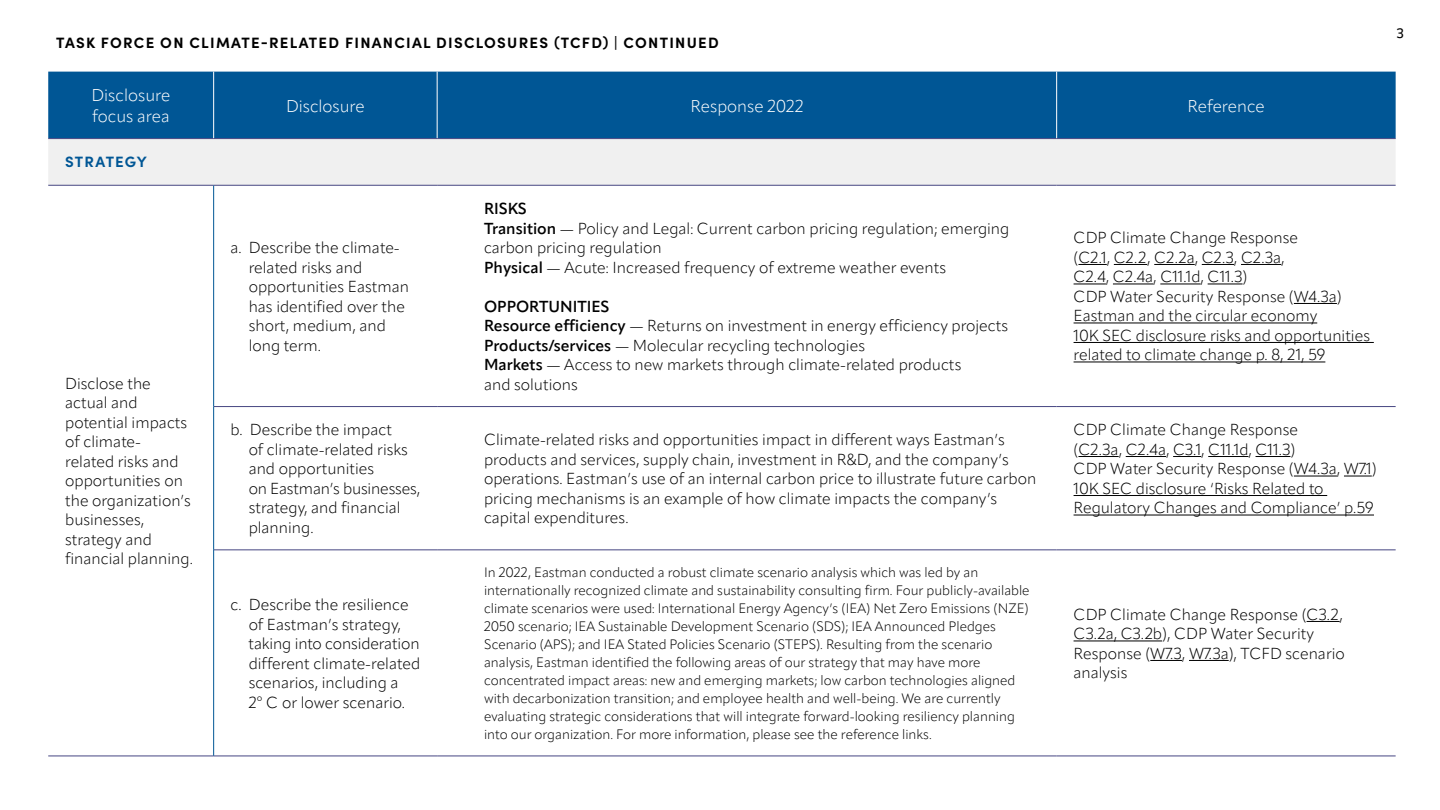
<style>
.page{position:relative;width:1440px;height:810px;background:#fff}
.page>*{position:absolute;margin:0;border:0;box-sizing:border-box;transform-origin:0 0}
.t1{font:300 16.95px/20.3px "Apparat";color:#fff}
.t2{font:300 15.75px/19.5px "Apparat";color:#000}
.t3{font:700 15px "Sofia Pro";letter-spacing:.085em;color:#000}
.t4{font:700 15px "Sofia Pro";letter-spacing:.07em;color:#005695}
.t5{font:300 13.5px/18px "Apparat";color:#000}
.t6{font:500 13.5px "Apparat";color:#000}
.s1{font-weight:600}
</style>
<div class="page">
<div style="left:48px;top:72px;width:1348px;height:66px;background:#005695"></div>
<div style="left:48px;top:139px;width:1348px;height:46px;background:#f0f0f0"></div>
<svg style="left:214px;top:407px;width:1182px;height:143px"></svg>
<hr style="left:213px;top:72px;width:1px;height:66px;background:#fff">
<hr style="left:437px;top:72px;width:1px;height:66px;background:#fff">
<hr style="left:1056px;top:72px;width:1px;height:66px;background:#fff">
<hr style="left:214px;top:406px;width:223px;height:1px;background:#464682">
<hr style="left:437px;top:406px;width:620px;height:1px;background:#464682">
<hr style="left:1057px;top:406px;width:339px;height:1px;background:#464682">
<hr style="left:48px;top:756px;width:166px;height:1px;background:#464682">
<hr style="left:214px;top:756px;width:223px;height:1px;background:#464682">
<hr style="left:437px;top:756px;width:620px;height:1px;background:#464682">
<hr style="left:1057px;top:756px;width:339px;height:1px;background:#464682">
<hr style="left:48px;top:138px;width:166px;height:1px;background:#464682">
<hr style="left:214px;top:138px;width:223px;height:1px;background:#464682">
<hr style="left:437px;top:138px;width:620px;height:1px;background:#464682">
<hr style="left:1057px;top:138px;width:339px;height:1px;background:#464682">
<hr style="left:48px;top:185px;width:166px;height:1px;background:#464682">
<hr style="left:214px;top:185px;width:223px;height:1px;background:#464682">
<hr style="left:437px;top:185px;width:620px;height:1px;background:#464682">
<hr style="left:1057px;top:185px;width:339px;height:1px;background:#464682">
<hr style="left:214px;top:550px;width:223px;height:1px;background:#464682">
<hr style="left:437px;top:550px;width:620px;height:1px;background:#464682">
<hr style="left:1057px;top:550px;width:339px;height:1px;background:#464682">
<hr style="left:213px;top:185px;width:1px;height:222px;background:#005695">
<hr style="left:213px;top:407px;width:1px;height:143px;background:#005695">
<hr style="left:213px;top:550px;width:1px;height:206px;background:#005695">
<svg style="left:1078px;top:264px;width:29px;height:1px"></svg>
<hr style="left:1114px;top:264px;width:33px;height:1px;background:#000">
<hr style="left:1154px;top:264px;width:41px;height:1px;background:#000">
<hr style="left:1202px;top:264px;width:32px;height:1px;background:#000">
<hr style="left:1241px;top:264px;width:40px;height:1px;background:#000">
<hr style="left:1074px;top:284px;width:32px;height:1px;background:#000">
<hr style="left:1113px;top:284px;width:40px;height:1px;background:#000">
<hr style="left:1160px;top:284px;width:41px;height:1px;background:#000">
<hr style="left:1208px;top:284px;width:35px;height:1px;background:#000">
<hr style="left:1294px;top:303px;width:43px;height:1px;background:#000">
<hr style="left:1074px;top:323px;width:243px;height:1px;background:#000">
<hr style="left:1074px;top:342px;width:300px;height:1px;background:#000">
<hr style="left:1074px;top:362px;width:251px;height:1px;background:#000">
<hr style="left:1078px;top:456px;width:41px;height:1px;background:#000">
<hr style="left:1126px;top:456px;width:40px;height:1px;background:#000">
<svg style="left:1173px;top:456px;width:28px;height:1px"></svg>
<hr style="left:1208px;top:456px;width:41px;height:1px;background:#000">
<hr style="left:1256px;top:456px;width:34px;height:1px;background:#000">
<hr style="left:1294px;top:476px;width:43px;height:1px;background:#000">
<svg style="left:1344px;top:476px;width:28px;height:1px"></svg>
<hr style="left:1074px;top:495px;width:253px;height:1px;background:#000">
<hr style="left:1074px;top:515px;width:300px;height:1px;background:#000">
<hr style="left:1307px;top:621px;width:33px;height:1px;background:#000">
<hr style="left:1074px;top:641px;width:88px;height:1px;background:#000">
<hr style="left:1150px;top:660px;width:32px;height:1px;background:#000">
<hr style="left:1189px;top:660px;width:40px;height:1px;background:#000">
<p class="t3" style="left:56px;top:31px;width:664px">TASK FORCE ON CLIMATE-RELATED FINANCIAL DISCLOSURES (TCFD) | CONTINUED</p>
<p class="t1" style="left:92px;top:85px;width:80px">Disclosure focus area</p>
<p class="t1" style="left:286px;top:95px;width:80px">Disclosure</p>
<p class="t1" style="left:690px;top:95px;width:114px">Response 2022</p>
<p class="t1" style="left:1188px;top:95px;width:79px">Reference</p>
<p class="t4" style="left:65px;top:151px;width:83px">STRATEGY</p>
<p class="t2" style="left:65px;top:374px;width:129px">Disclose the actual and potential impacts of climate&shy;related risks and opportunities on the organization’s businesses, strategy and financial planning.</p>
<p class="t2" style="left:249px;top:238px;width:162px;text-indent:-18px">a. Describe the climate&shy;related risks and opportunities Eastman has identified over the short, medium, and long term.</p>
<p class="t2" style="left:484px;top:199px;width:527px"><span class="s1">RISKS<br>Transition</span> — Policy and Legal: Current carbon pricing regulation; emerging carbon pricing regulation<br><span class="s1">Physical</span> — Acute: Increased frequency of extreme weather events</p>
<p class="t2" style="left:484px;top:296px;width:526px"><span class="s1">OPPORTUNITIES<br>Resource efficiency</span> — Returns on investment in energy efficiency projects <span class="s1">Products/services</span> — Molecular recycling technologies<br><span class="s1">Markets</span> — Access to new markets through climate-related products<br>and solutions</p>
<p class="t2" style="left:1074px;top:228px;width:298px">CDP Climate Change Response<br>(C2.1, C2.2, C2.2a, C2.3, C2.3a,<br>C2.4, C2.4a, C11.1d, C11.3)<br>CDP Water Security Response (W4.3a)<br>Eastman and the circular economy<br>10K SEC disclosure risks and opportunities related to climate change p. 8, 21, 59</p>
<p class="t2" style="left:249px;top:420px;width:173px;text-indent:-18px">b. Describe the impact<br>of climate-related risks and opportunities<br>on Eastman’s businesses, strategy, and financial planning.</p>
<p class="t2" style="left:484px;top:430px;width:554px">Climate-related risks and opportunities impact in different ways Eastman’s products and services, supply chain, investment in R&amp;D, and the company’s operations. Eastman’s use of an internal carbon price to illustrate future carbon pricing mechanisms is an example of how climate impacts the company’s capital expenditures.</p>
<p class="t2" style="left:1074px;top:420px;width:305px">CDP Climate Change Response<br>(C2.3a, C2.4a, C3.1, C11.1d, C11.3)<br>CDP Water Security Response (W4.3a, W7.1)<br>10K SEC disclosure ‘Risks Related to Regulatory Changes and Compliance’ p.59</p>
<p class="t2" style="left:249px;top:595px;width:173px;text-indent:-18px">c. Describe the resilience of Eastman’s strategy, taking into consideration different climate-related scenarios, including a<br>2° C or lower scenario.</p>
<p class="t5" style="left:484px;top:563px;width:547px">In 2022, Eastman conducted a robust climate scenario analysis which was led by an internationally recognized climate and sustainability consulting firm. Four publicly-available climate scenarios were used: International Energy Agency’s (IEA) Net Zero Emissions (NZE)<br>2050 scenario; IEA Sustainable Development Scenario (SDS); IEA Announced Pledges Scenario (APS); and IEA Stated Policies Scenario (STEPS). Resulting from the scenario analysis, Eastman identified the following areas of our strategy that may have more concentrated impact areas: new and emerging markets; low carbon technologies aligned with decarbonization transition; and employee health and well-being. We are currently evaluating strategic considerations that will integrate forward-looking resiliency planning into our organization. For more information, please see the reference links.</p>
<p class="t2" style="left:1074px;top:605px;width:273px">CDP Climate Change Response (C3.2,<br>C3.2a, C3.2b), CDP Water Security<br>Response (W7.3, W7.3a), TCFD scenario analysis</p>
<p class="t6" style="left:1397px;top:25px;width:9px">3</p>
</div>
